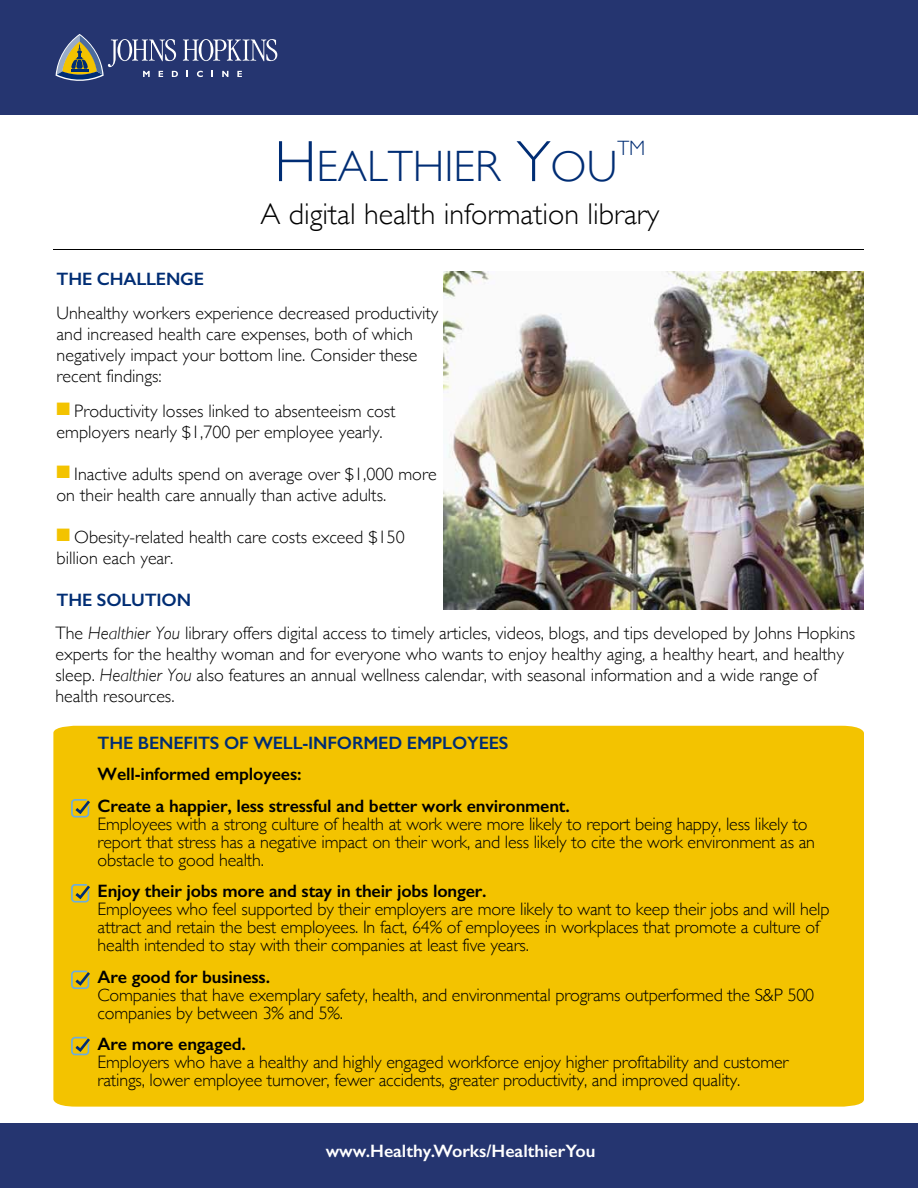
<style>
.page{position:relative;width:918px;height:1188px;background:#fff}
.page>*{position:absolute;margin:0;border:0;box-sizing:border-box;transform-origin:0 0}
.t1{font:300 43.8px "Gill Sans";color:#002d74}
.t2{font:300 30px "Gill Sans";color:#000}
.t3{font:300 20.7px "Gill Sans";color:#002d74}
.t4{font:300 18px/21px "Gill Sans";letter-spacing:-.01em;color:#000}
.t5{font:600 18px/31.5px "Gill Sans";letter-spacing:-.01em;color:#000}
.t6{font:600 18px "Gill Sans";letter-spacing:-.01em;color:#002d74}
.t7{font:600 18px "Gill Sans";color:#fff}
.s1{font-size:58.5px}
.s2{color:#f3c300}
.s3{font-style:italic}
</style>
<div class="page">
<div style="left:0;top:0;width:918px;height:115px;background:#253570"></div>
<div style="left:0;top:1123px;width:918px;height:65px;background:#253570"></div>
<svg style="left:56px;top:34px;width:221px;height:47px"></svg>
<hr style="left:53px;top:249px;width:811px;height:1px;background:#000">
<div style="left:53px;top:726px;width:811px;height:381px;background:#f3c300"></div>
<svg style="left:71px;top:799px;width:19px;height:19px"></svg>
<svg style="left:71px;top:884px;width:19px;height:19px"></svg>
<svg style="left:71px;top:971px;width:19px;height:18px"></svg>
<svg style="left:71px;top:1037px;width:19px;height:18px"></svg>
<img style="left:443px;top:272px;width:421px;height:337px">
<h1 class="t1" style="left:274px;top:132px;width:345px"><span class="s1">H</span>EALTHIER <span class="s1">Y</span>OU</h1>
<p class="t3" style="left:617px;top:132px;width:30px">TM</p>
<h2 class="t2" style="left:261px;top:190px;width:400px">A digital health information library</h2>
<p class="t6" style="left:57px;top:268px;width:149px">THE CHALLENGE</p>
<p class="t4" style="left:57px;top:302px;width:383px">Unhealthy workers experience decreased productivity and increased health care expenses, both of which negatively impact your bottom line. Consider these recent findings:</p>
<p class="t4" style="left:57px;top:399px;width:341px"><span class="s2">■</span> Productivity losses linked to absenteeism cost employers nearly $1,700 per employee yearly.</p>
<p class="t4" style="left:57px;top:462px;width:382px"><span class="s2">■</span> Inactive adults spend on average over $1,000 more on their health care annually than active adults.</p>
<p class="t4" style="left:57px;top:525px;width:350px"><span class="s2">■</span> Obesity-related health care costs exceed $150 billion each year.</p>
<p class="t6" style="left:57px;top:589px;width:136px">THE SOLUTION</p>
<p class="t4" style="left:56px;top:621px;width:801px">The <span class="s3">Healthier You</span> library offers digital access to timely articles, videos, blogs, and tips developed by Johns Hopkins experts for the healthy woman and for everyone who wants to enjoy healthy aging, a healthy heart, and healthy sleep. <span class="s3">Healthier You</span> also features an annual wellness calendar, with seasonal information and a wide range of health resources.</p>
<p class="t6" style="left:98px;top:732px;width:412px">THE BENEFITS OF WELL-INFORMED EMPLOYEES</p>
<p class="t5" style="left:98px;top:758px;width:474px">Well-informed employees:<br>Create a happier, less stressful and better work environment.</p>
<p class="t4" style="left:98px;top:814px;width:719px;line-height:18px">Employees with a strong culture of health at work were more likely to report being happy, less likely to report that stress has a negative impact on their work, and less likely to cite the work environment as an obstacle to good health.</p>
<p class="t5" style="left:98px;top:875px;width:391px">Enjoy their jobs more and stay in their jobs longer.</p>
<p class="t4" style="left:98px;top:899px;width:733px;line-height:18px">Employees who feel supported by their employers are more likely to want to keep their jobs and will help attract and retain the best employees. In fact, 64% of employees in workplaces that promote a culture of health intended to stay with their companies at least five years.</p>
<p class="t5" style="left:98px;top:961px;width:174px">Are good for business.</p>
<p class="t4" style="left:98px;top:985px;width:718px;line-height:18px">Companies that have exemplary safety, health, and environmental programs outperformed the S&amp;P 500 companies by between 3% and 5%.</p>
<p class="t5" style="left:98px;top:1028px;width:150px">Are more engaged.</p>
<p class="t4" style="left:98px;top:1052px;width:692px;line-height:18px">Employers who have a healthy and highly engaged workforce enjoy higher profitability and customer ratings, lower employee turnover, fewer accidents, greater productivity, and improved quality.</p>
<p class="t7" style="left:326px;top:1140px;width:271px">www.Healthy.Works/HealthierYou</p>
</div>
